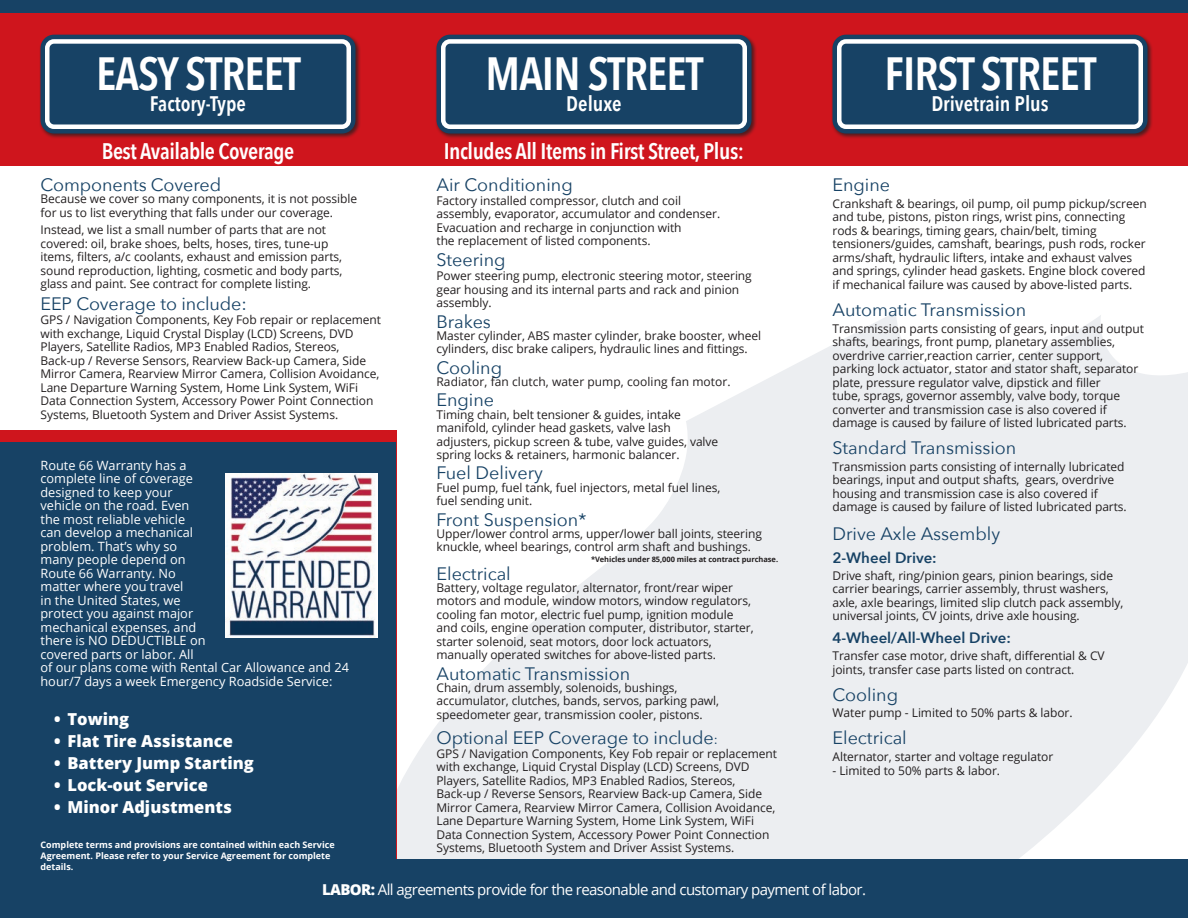
<style>
.page{position:relative;width:1188px;height:918px;background:#fff}
.page>*{position:absolute;margin:0;border:0;box-sizing:border-box;transform-origin:0 0}
.t1{font:600 46.5px "Avenir Next Condensed";letter-spacing:-.02em;color:#fff}
.t2{font:600 22.5px "Avenir Next Condensed";letter-spacing:-.02em;color:#fff}
.t3{font:600 21px "Avenir Next Condensed";color:#fff}
.t4{font:18px "Avenir Next";color:#174265}
.t5{font:800 16.5px "Open Sans";color:#fff}
.t6{font:15px "Open Sans";letter-spacing:-.04em;color:#fff}
.t7{font:600 15px "Avenir Next";color:#174265}
.t8{font:12.75px/13.5px "Open Sans";color:#fff}
.t9{font:12px/13.5px "Open Sans";letter-spacing:-.005em;color:#231f20}
.t10{font:700 9px/11.2px "Open Sans";color:#fff}
.t11{font:700 7.5px "Open Sans";letter-spacing:-.005em;color:#231f20}
.s1{font-size:13.5px}
.s2{font-weight:800}
</style>
<div class="page">
<svg style="left:359px;top:312px;width:829px;height:548px;fill:#eceef1"></svg>
<div style="left:0;top:431px;width:396px;height:487px;background:#cf151d"></div>
<div style="left:0;top:442px;width:396px;height:476px;background:#174265"></div>
<div style="left:0;top:0;width:1188px;height:166px;background:#174265"></div>
<div style="left:0;top:14px;width:1188px;height:152px;background:#cf151d"></div>
<div style="left:39px;top:33px;width:322px;height:106px;background:#231f20;opacity:.75"></div>
<div style="left:40px;top:35px;width:316px;height:99px;background:#174265;border-radius:14px"></div>
<div style="left:45px;top:39px;width:306px;height:90px;border:4px solid #fff;border-radius:7px"></div>
<div style="left:435px;top:33px;width:322px;height:106px;background:#231f20;opacity:.75"></div>
<div style="left:436px;top:35px;width:316px;height:99px;background:#174265;border-radius:14px"></div>
<div style="left:441px;top:39px;width:306px;height:90px;border:4px solid #fff;border-radius:7px"></div>
<div style="left:831px;top:33px;width:322px;height:106px;background:#231f20;opacity:.75"></div>
<div style="left:832px;top:35px;width:316px;height:99px;background:#174265;border-radius:14px"></div>
<div style="left:837px;top:39px;width:306px;height:90px;border:4px solid #fff;border-radius:7px"></div>
<div style="left:0;top:860px;width:1188px;height:58px;background:#174265"></div>
<img style="left:226px;top:474px;width:152px;height:164px">
<h1 class="t1" style="left:96px;top:44px;width:206px">EASY STREET</h1>
<h3 class="t3" style="left:150px;top:90px;width:98px">Factory-Type</h3>
<h1 class="t1" style="left:486px;top:44px;width:219px">MAIN STREET</h1>
<h3 class="t3" style="left:566px;top:90px;width:57px">Deluxe</h3>
<h2 class="t2" style="left:102px;top:136px;width:194px">Best Available Coverage</h2>
<h2 class="t2" style="left:444px;top:136px;width:302px">Includes All Items in First Street, Plus:</h2>
<h3 class="t4" style="left:40px;top:173px;width:182px">Components Covered</h3>
<p class="t9" style="left:40px;top:192px;width:318px">Because we cover so many components, it is not possible for us to list everything that falls under our coverage.</p>
<p class="t9" style="left:40px;top:223px;width:303px">Instead, we list a small number of parts that are not covered: oil, brake shoes, belts, hoses, tires, tune-up items, filters, a/c coolants, exhaust and emission parts, sound reproduction, lighting, cosmetic and body parts, glass and paint. See contract for complete listing.</p>
<h3 class="t4" style="left:40px;top:292px;width:208px">EEP Coverage to include:</h3>
<p class="t9" style="left:41px;top:313px;width:342px">GPS / Navigation Components, Key Fob repair or replacement with exchange, Liquid Crystal Display (LCD) Screens, DVD Players, Satellite Radios, MP3 Enabled Radios, Stereos, Back-up / Reverse Sensors, Rearview Back-up Camera, Side Mirror Camera, Rearview Mirror Camera, Collision Avoidance, Lane Departure Warning System, Home Link System, WiFi Data Connection System, Accessory Power Point Connection Systems, Bluetooth System and Driver Assist Systems.</p>
<h3 class="t4" style="left:436px;top:173px;width:138px">Air Conditioning</h3>
<p class="t9" style="left:436px;top:193px;width:285px">Factory installed compressor, clutch and coil assembly, evaporator, accumulator and condenser.<br>Evacuation and recharge in conjunction with<br>the replacement of listed components.</p>
<h3 class="t4" style="left:436px;top:248px;width:71px">Steering</h3>
<p class="t9" style="left:436px;top:269px;width:317px">Power steering pump, electronic steering motor, steering gear housing and its internal parts and rack and pinion assembly.</p>
<h3 class="t4" style="left:436px;top:310px;width:56px">Brakes</h3>
<p class="t9" style="left:436px;top:328px;width:326px">Master cylinder, ABS master cylinder, brake booster, wheel cylinders, disc brake calipers, hydraulic lines and fittings.</p>
<h3 class="t4" style="left:436px;top:356px;width:67px">Cooling</h3>
<p class="t9" style="left:436px;top:375px;width:296px">Radiator, fan clutch, water pump, cooling fan motor.</p>
<h3 class="t4" style="left:436px;top:388px;width:59px">Engine</h3>
<p class="t9" style="left:436px;top:407px;width:283px">Timing chain, belt tensioner &amp; guides, intake manifold, cylinder head gaskets, valve lash adjusters, pickup screen &amp; tube, valve guides, valve spring locks &amp; retainers, harmonic balancer.</p>
<h3 class="t4" style="left:436px;top:461px;width:108px">Fuel Delivery</h3>
<p class="t9" style="left:436px;top:480px;width:285px">Fuel pump, fuel tank, fuel injectors, metal fuel lines, fuel sending unit.</p>
<h3 class="t4" style="left:436px;top:508px;width:151px">Front Suspension*</h3>
<p class="t9" style="left:436px;top:526px;width:327px">Upper/lower control arms, upper/lower ball joints, steering knuckle, wheel bearings, control arm shaft and bushings.</p>
<p class="t11" style="left:591px;top:554px;width:189px">*Vehicles under 85,000 miles at contract purchase.</p>
<h3 class="t4" style="left:436px;top:562px;width:76px">Electrical</h3>
<p class="t9" style="left:436px;top:580px;width:319px">Battery, voltage regulator, alternator, front/rear wiper motors and module, window motors, window regulators, cooling fan motor, electric fuel pump, ignition module and coils, engine operation computer, distributor, starter, starter solenoid, seat motors, door lock actuators, manually operated switches for above-listed parts.</p>
<h3 class="t4" style="left:436px;top:662px;width:195px">Automatic Transmission</h3>
<p class="t9" style="left:436px;top:680px;width:284px">Chain, drum assembly, solenoids, bushings, accumulator, clutches, bands, servos, parking pawl, speedometer gear, transmission cooler, pistons.</p>
<h3 class="t4" style="left:436px;top:726px;width:283px">Optional EEP Coverage to include<span class="s1">:</span></h3>
<p class="t9" style="left:436px;top:746px;width:342px">GPS / Navigation Components, Key Fob repair or replacement with exchange, Liquid Crystal Display (LCD) Screens, DVD Players, Satellite Radios, MP3 Enabled Radios, Stereos, Back-up / Reverse Sensors, Rearview Back-up Camera, Side Mirror Camera, Rearview Mirror Camera, Collision Avoidance, Lane Departure Warning System, Home Link System, WiFi Data Connection System, Accessory Power Point Connection Systems, Bluetooth System and Driver Assist Systems.</p>
<p class="t8" style="left:40px;top:458px;width:310px">Route 66 Warranty has a<br>complete line of coverage<br>designed to keep your<br>vehicle on the road. Even<br>the most reliable vehicle<br>can develop a mechanical<br>problem. That’s why so<br>many people depend on<br>Route 66 Warranty. No<br>matter where you travel<br>in the United States, we<br>protect you against major<br>mechanical expenses, and<br>there is NO DEDUCTIBLE on<br>covered parts or labor. All<br>of our plans come with Rental Car Allowance and 24 hour/7 days a week Emergency Roadside Service:</p>
<h3 class="t5" style="left:54px;top:708px;width:77px">• Towing</h3>
<h3 class="t5" style="left:54px;top:730px;width:180px">• Flat Tire Assistance</h3>
<h3 class="t5" style="left:54px;top:752px;width:201px">• Battery Jump Starting</h3>
<h3 class="t5" style="left:54px;top:774px;width:156px">• Lock-out Service</h3>
<h3 class="t5" style="left:54px;top:796px;width:179px">• Minor Adjustments</h3>
<p class="t10" style="left:40px;top:839px;width:296px">Complete terms and provisions are contained within each Service<br>Agreement. Please refer to your Service Agreement for complete details.</p>
<h1 class="t1" style="left:885px;top:44px;width:213px">FIRST STREET</h1>
<h3 class="t3" style="left:931px;top:90px;width:119px">Drivetrain Plus</h3>
<h3 class="t4" style="left:832px;top:173px;width:59px">Engine</h3>
<p class="t9" style="left:832px;top:196px;width:316px">Crankshaft &amp; bearings, oil pump, oil pump pickup/screen and tube, pistons, piston rings, wrist pins, connecting rods &amp; bearings, timing gears, chain/belt, timing tensioners/guides, camshaft, bearings, push rods, rocker arms/shaft, hydraulic lifters, intake and exhaust valves and springs, cylinder head gaskets. Engine block covered if mechanical failure was caused by above-listed parts.</p>
<h3 class="t4" style="left:832px;top:298px;width:195px">Automatic Transmission</h3>
<p class="t9" style="left:832px;top:321px;width:313px">Transmission parts consisting of gears, input and output shafts, bearings, front pump, planetary assemblies, overdrive carrier,reaction carrier, center support, parking lock actuator, stator and stator shaft, separator plate, pressure regulator valve, dipstick and filler<br>tube, sprags, governor assembly, valve body, torque converter and transmission case is also covered if damage is caused by failure of listed lubricated parts.</p>
<h3 class="t4" style="left:832px;top:436px;width:185px">Standard Transmission</h3>
<p class="t9" style="left:832px;top:459px;width:296px">Transmission parts consisting of internally lubricated bearings, input and output shafts, gears, overdrive housing and transmission case is also covered if damage is caused by failure of listed lubricated parts.</p>
<h3 class="t4" style="left:832px;top:522px;width:169px">Drive Axle Assembly</h3>
<p class="t7" style="left:832px;top:548px;width:106px">2-Wheel Drive:</p>
<p class="t9" style="left:832px;top:568px;width:292px">Drive shaft, ring/pinion gears, pinion bearings, side carrier bearings, carrier assembly, thrust washers, axle, axle bearings, limited slip clutch pack assembly, universal joints, CV joints, drive axle housing.</p>
<p class="t7" style="left:832px;top:628px;width:180px">4-Wheel/All-Wheel Drive:</p>
<p class="t9" style="left:832px;top:649px;width:274px">Transfer case motor, drive shaft, differential &amp; CV joints, transfer case parts listed on contract.</p>
<h3 class="t4" style="left:832px;top:683px;width:67px">Cooling</h3>
<p class="t9" style="left:832px;top:706px;width:242px">Water pump - Limited to 50% parts &amp; labor.</p>
<h3 class="t4" style="left:832px;top:726px;width:76px">Electrical</h3>
<p class="t9" style="left:832px;top:750px;width:222px">Alternator, starter and voltage regulator</p>
<p class="t9" style="left:832px;top:763px;width:169px">- Limited to 50% parts &amp; labor.</p>
<p class="t6" style="left:322px;top:879px;width:546px"><span class="s2">LABOR:</span> All agreements provide for the reasonable and customary payment of labor.</p>
</div>
